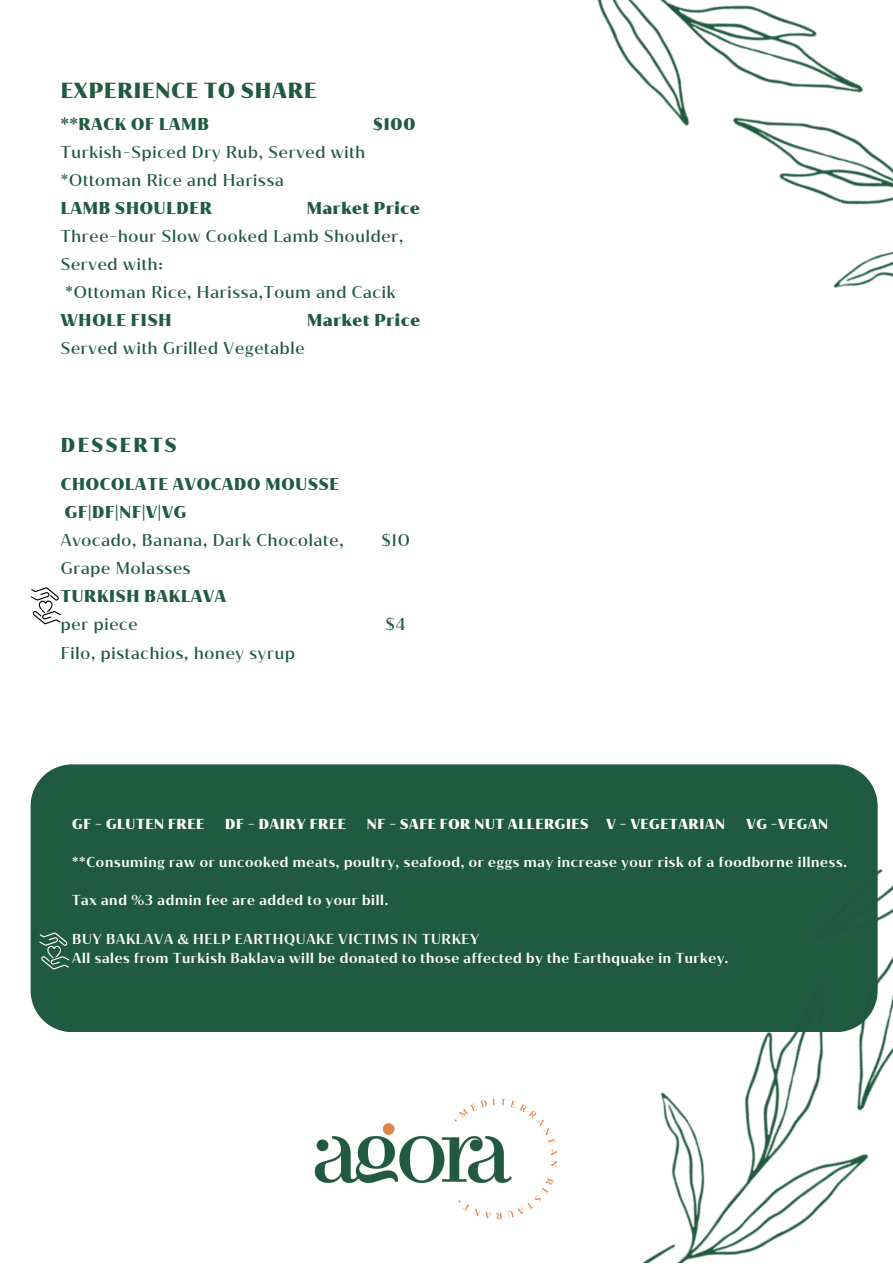
<style>
.page{position:relative;width:893px;height:1264px;background:#fff}
.page>*{position:absolute;margin:0;border:0;box-sizing:border-box;transform-origin:0 0}
.t1{font:900 21px "Jazmin";letter-spacing:.05em;color:#205a41}
.t2{font:900 19.5px "Jazmin";letter-spacing:.13em;color:#205a41}
.t3{font:500 16.5px "Jazmin";letter-spacing:.05em;color:#205a41}
.t4{font:900 16.5px/28px "Jazmin";letter-spacing:.05em;color:#205a41}
.t5{font:600 13.8px "Jazmin";letter-spacing:.05em;color:#fff}
.t6{font:900 13.8px "Jazmin";letter-spacing:.05em;color:#fff}
</style>
<div class="page">
<div style="left:31px;top:764px;width:846px;height:268px;background:#205a41"></div>
<svg style="left:39px;top:932px;width:30px;height:37px"></svg>
<svg style="left:31px;top:587px;width:30px;height:37px"></svg>
<img style="left:538px;top:846px;width:354px;height:416px">
<img style="left:597px;top:0;width:295px;height:289px">
<img style="left:247px;top:973px;width:371px;height:289px">
<p class="t1" style="left:61px;top:77px;width:257px">EXPERIENCE TO SHARE</p>
<p class="t4" style="left:61px;top:110px;width:150px">**RACK OF LAMB</p>
<p class="t4" style="left:373px;top:110px;width:44px">$100</p>
<p class="t3" style="left:61px;top:141px;width:306px">Turkish-Spiced Dry Rub, Served with</p>
<p class="t3" style="left:61px;top:169px;width:224px">*Ottoman Rice and Harissa</p>
<p class="t4" style="left:61px;top:194px;width:152px">LAMB SHOULDER</p>
<p class="t4" style="left:306px;top:194px;width:114px">Market Price</p>
<p class="t3" style="left:61px;top:225px;width:344px">Three-hour Slow Cooked Lamb Shoulder,</p>
<p class="t3" style="left:61px;top:253px;width:103px">Served with:</p>
<p class="t3" style="left:65px;top:282px;width:331px">*Ottoman Rice, Harissa,Toum and Cacik</p>
<p class="t4" style="left:61px;top:307px;width:112px">WHOLE FISH</p>
<p class="t4" style="left:307px;top:307px;width:114px">Market Price</p>
<p class="t3" style="left:61px;top:338px;width:245px">Served with Grilled Vegetable</p>
<p class="t2" style="left:61px;top:432px;width:117px">DESSERTS</p>
<p class="t4" style="left:61px;top:470px;width:279px">CHOCOLATE AVOCADO MOUSSE<br>GF|DF|NF|V|VG</p>
<p class="t3" style="left:61px;top:529px;width:284px">Avocado, Banana, Dark Chocolate,</p>
<p class="t3" style="left:381px;top:529px;width:30px">$10</p>
<p class="t3" style="left:61px;top:557px;width:131px">Grape Molasses</p>
<p class="t4" style="left:61px;top:582px;width:167px">TURKISH BAKLAVA</p>
<p class="t3" style="left:61px;top:614px;width:78px">per piece</p>
<p class="t3" style="left:385px;top:614px;width:21px">$4</p>
<p class="t3" style="left:61px;top:642px;width:236px">Filo, pistachios, honey syrup</p>
<p class="t6" style="left:72px;top:815px;width:133px">GF - GLUTEN FREE</p>
<p class="t6" style="left:225px;top:815px;width:122px">DF - DAIRY FREE</p>
<p class="t6" style="left:367px;top:815px;width:223px">NF - SAFE FOR NUT ALLERGIES</p>
<p class="t6" style="left:606px;top:815px;width:120px">V - VEGETARIAN</p>
<p class="t6" style="left:746px;top:815px;width:83px">VG -VEGAN</p>
<p class="t5" style="left:72px;top:853px;width:776px">**Consuming raw or uncooked meats, poultry, seafood, or eggs may increase your risk of a foodborne illness.</p>
<p class="t5" style="left:72px;top:891px;width:317px">Tax and %3 admin fee are added to your bill.</p>
<p class="t5" style="left:72px;top:929px;width:408px">BUY BAKLAVA &amp; HELP EARTHQUAKE VICTIMS IN TURKEY</p>
<p class="t5" style="left:72px;top:948px;width:657px">All sales from Turkish Baklava will be donated to those affected by the Earthquake in Turkey.</p>
</div>
